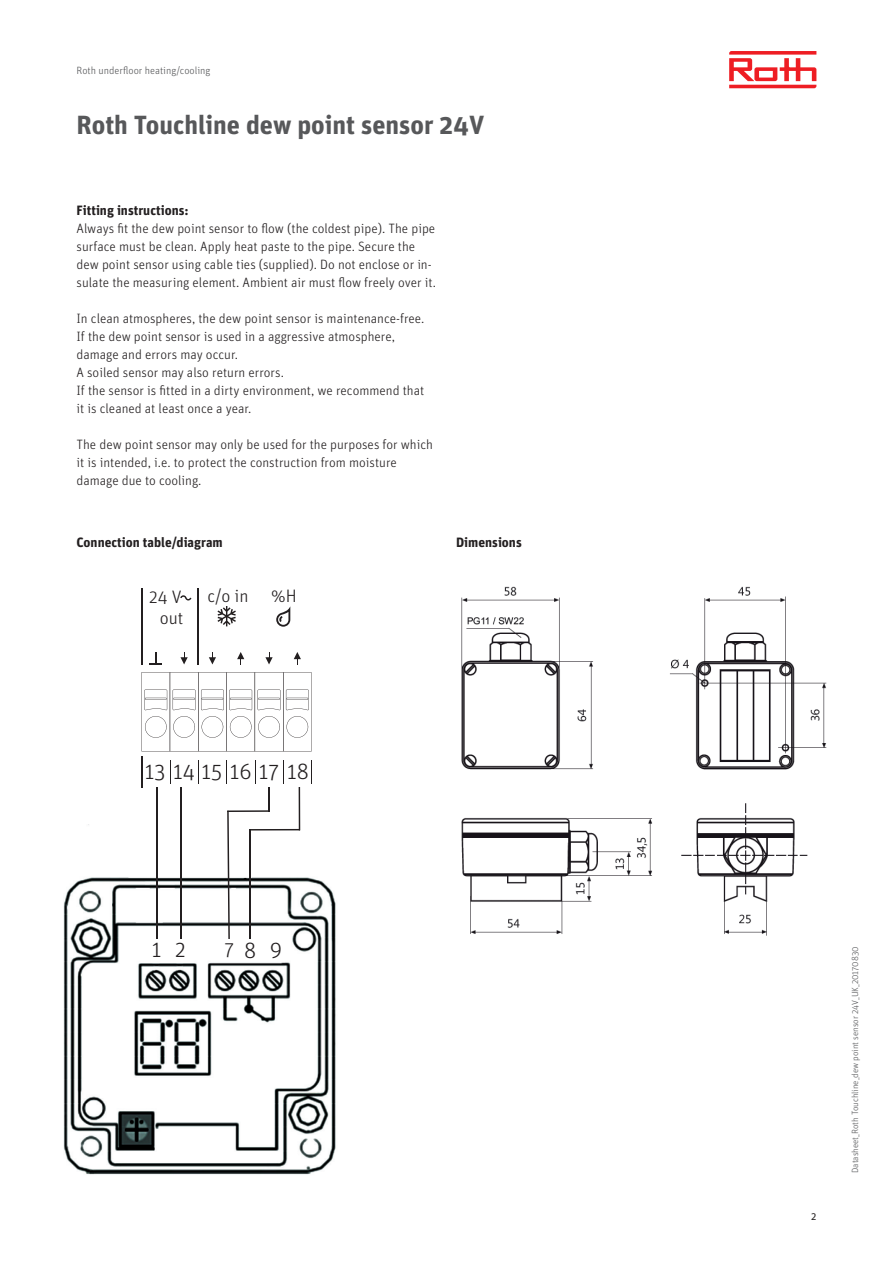
<style>
.page{position:relative;width:893px;height:1263px;background:#fff}
.page>*{position:absolute;margin:0;border:0;box-sizing:border-box;transform-origin:0 0}
.t1{font:700 26.25px "Unit OT";color:#57585a}
.t2{font:300 22.2px "Unit OT";color:#231f20}
.t3{font:300 18px "Unit OT";color:#231f20}
.t4{font:300 13.5px/18px "Unit OT";color:#231f20}
.t5{font:700 13.5px "Unit OT";color:#231f20}
.t6{font:300 10.5px "Unit OT";color:#57585a}
.t7{font:10.5px "Unit OT";color:#231f20}
.t8{font:300 9px "Unit OT";color:#57585a}
.s1{font-size:20.1px}
</style>
<div class="page">
<svg style="left:729px;top:51px;width:87px;height:37px"></svg>
<svg style="left:180px;top:595px;width:11px;height:5px"></svg>
<hr style="left:141px;top:756px;width:1px;height:31px;background:#231f20">
<svg style="left:209px;top:652px;width:7px;height:12px"></svg>
<svg style="left:237px;top:652px;width:7px;height:12px"></svg>
<svg style="left:180px;top:652px;width:8px;height:12px"></svg>
<svg style="left:170px;top:760px;width:1px;height:23px"></svg>
<svg style="left:198px;top:760px;width:1px;height:23px"></svg>
<svg style="left:226px;top:760px;width:1px;height:23px"></svg>
<hr style="left:141px;top:588px;width:1px;height:76px;background:#231f20">
<hr style="left:198px;top:588px;width:1px;height:76px;background:#231f20">
<svg style="left:276px;top:607px;width:14px;height:20px"></svg>
<svg style="left:150px;top:652px;width:12px;height:12px"></svg>
<svg style="left:141px;top:672px;width:171px;height:79px"></svg>
<svg style="left:311px;top:760px;width:1px;height:23px"></svg>
<svg style="left:283px;top:760px;width:1px;height:23px"></svg>
<svg style="left:265px;top:652px;width:8px;height:12px"></svg>
<svg style="left:294px;top:652px;width:7px;height:12px"></svg>
<svg style="left:217px;top:606px;width:19px;height:20px"></svg>
<img style="left:64px;top:824px;width:272px;height:351px">
<hr style="left:173px;top:783px;width:4px;height:46px;background:#fff">
<hr style="left:148px;top:783px;width:4px;height:69px;background:#fff">
<hr style="left:156px;top:787px;width:1px;height:152px;background:#231f20">
<hr style="left:180px;top:787px;width:2px;height:152px;background:#231f20">
<svg style="left:227px;top:812px;width:3px;height:127px"></svg>
<hr style="left:249px;top:829px;width:2px;height:110px;background:#231f20">
<hr style="left:227px;top:810px;width:42px;height:2px;background:#231f20">
<hr style="left:249px;top:829px;width:51px;height:1px;background:#231f20">
<svg style="left:268px;top:787px;width:1px;height:23px"></svg>
<hr style="left:299px;top:787px;width:1px;height:43px;background:#231f20">
<img style="left:461px;top:586px;width:366px;height:350px">
<p class="t6" style="left:77px;top:64px;width:135px">Roth underfloor heating/cooling</p>
<p class="t1" style="left:77px;top:107px;width:409px">Roth Touchline dew point sensor 24V</p>
<p class="t5" style="left:77px;top:201px;width:114px">Fitting instructions:</p>
<p class="t4" style="left:77px;top:219px;width:361px">Always fit the dew point sensor to flow (the coldest pipe). The pipe surface must be clean. Apply heat paste to the pipe. Secure the dew point sensor using cable ties (supplied). Do not enclose or in&shy;sulate the measuring element. Ambient air must flow freely over it.</p>
<p class="t4" style="left:77px;top:309px;width:349px">In clean atmospheres, the dew point sensor is maintenance-free.<br>If the dew point sensor is used in a aggressive atmosphere,</p>
<p class="t4" style="left:77px;top:345px;width:163px">damage and errors may occur.</p>
<p class="t4" style="left:77px;top:363px;width:209px">A soiled sensor may also return errors.</p>
<p class="t4" style="left:77px;top:381px;width:349px">If the sensor is fitted in a dirty environment, we recommend that it is cleaned at least once a year.</p>
<p class="t4" style="left:77px;top:435px;width:358px">The dew point sensor may only be used for the purposes for which it is intended, i.e. to protect the construction from moisture damage due to cooling.</p>
<p class="t5" style="left:77px;top:533px;width:148px">Connection table/diagram</p>
<p class="t5" style="left:456px;top:533px;width:67px">Dimensions</p>
<p class="t3" style="left:149px;top:586px;width:34px">24 V</p>
<p class="t3" style="left:160px;top:607px;width:25px">out</p>
<p class="t3" style="left:207px;top:585px;width:43px">c/o in</p>
<p class="t3" style="left:271px;top:585px;width:27px">%H</p>
<p class="t2" style="left:145px;top:758px;width:166px">13 14 15 16 17 18</p>
<p class="t2" style="left:152px;top:936px;width:35px">1 2</p>
<p class="t2" style="left:224px;top:936px;width:59px"><span class="s1">7</span>89</p>
<p class="t7" style="left:811px;top:1210px;width:7px">2</p>
<p class="t8" style="left:850px;top:1173px;width:228px;rotate:-90deg">Datasheet_Roth Touchline_dew point sensor 24V_UK_20170830</p>
</div>
